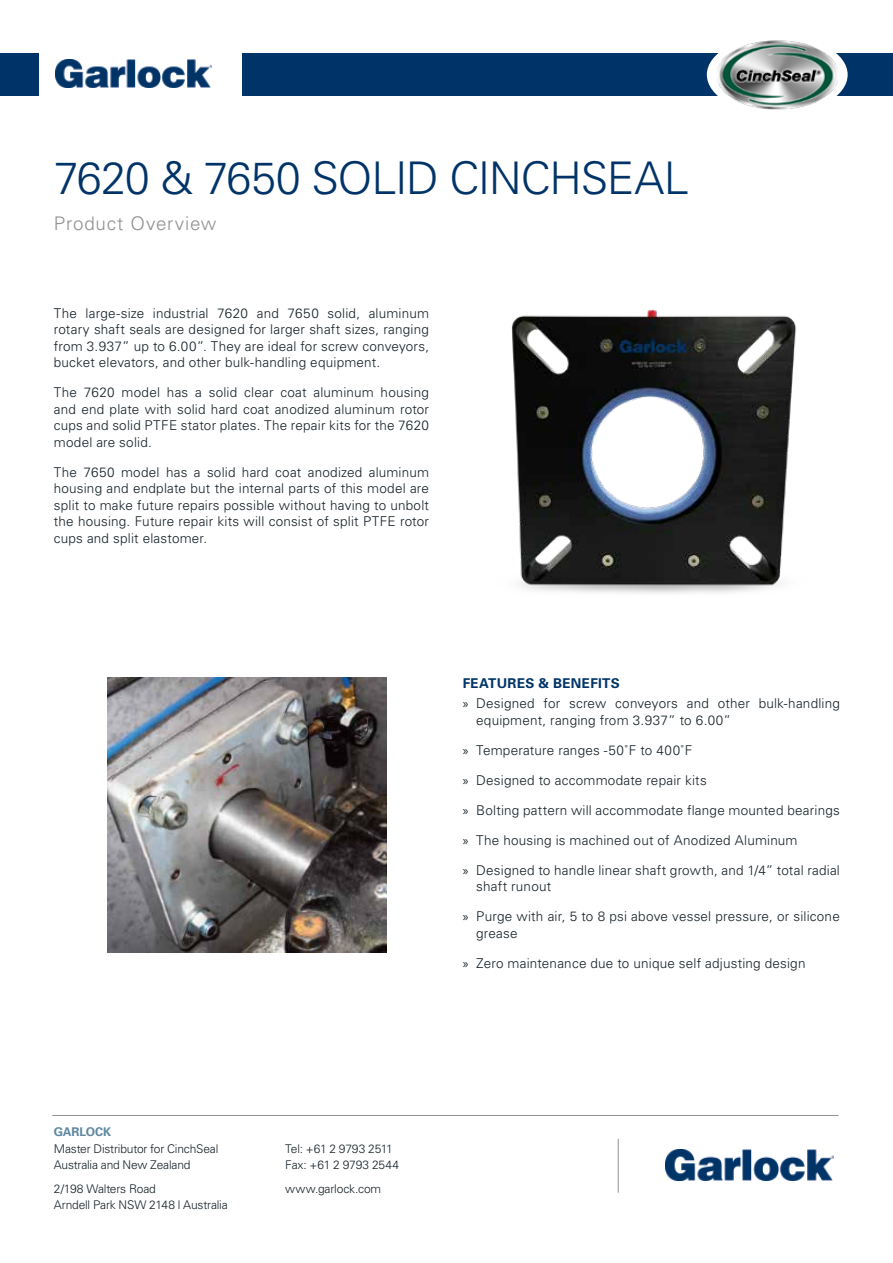
<style>
.page{position:relative;width:893px;height:1263px;background:#fff}
.page>*{position:absolute;margin:0;border:0;box-sizing:border-box;transform-origin:0 0}
.t1{font:300 45px "Univers";letter-spacing:-.03em;color:#003468}
.t2{font:300 18.75px "Univers";letter-spacing:.045em;color:#919195}
.t3{font:300 13.5px/16.5px "Univers LT Std";letter-spacing:.015em;color:#152128;text-align:justify}
.t4{font:300 13.5px/16.5px "Univers";letter-spacing:.015em;color:#152128}
.t5{font:300 12px/16.5px "Univers";letter-spacing:-.015em;color:#152128}
.t6{font:700 12px "Univers";letter-spacing:-.005em;color:#5d87a1}
.s1{font-weight:700;color:#003468}
.s2{font-family:"Myriad Pro";font-weight:400}
.s3{font-family:"Univers LT Std"}
</style>
<div class="page">
<img style="left:56px;top:59px;width:155px;height:29px">
<div style="left:0;top:53px;width:38px;height:42px;background:#003468"></div>
<div style="left:242px;top:53px;width:651px;height:42px;background:#003468"></div>
<img style="left:665px;top:1149px;width:169px;height:31px">
<hr style="left:53px;top:1115px;width:785px;height:1px;background:#919195">
<hr style="left:618px;top:1139px;width:1px;height:53px;background:#919195">
<img style="left:511px;top:309px;width:286px;height:285px">
<img style="left:108px;top:677px;width:279px;height:276px">
<div style="left:707px;top:35px;width:141px;height:79px;background:#fff;border-radius:50%"></div>
<img style="left:717px;top:40px;width:121px;height:70px">
<h1 class="t1" style="left:54px;top:151px;width:637px">7620 &amp; 7650 SOLID CINCHSEAL</h1>
<h2 class="t2" style="left:54px;top:212px;width:164px">Product Overview</h2>
<p class="t3" style="left:54px;top:305px;width:377px">The large-size industrial 7620 and 7650 solid, aluminum rotary shaft seals are designed for larger shaft sizes, ranging from 3.937” up to 6.00”. They are ideal for screw conveyors, bucket elevators, and other bulk-handling equipment.</p>
<p class="t3" style="left:54px;top:384px;width:377px">The 7620 model has a solid clear coat aluminum housing and end plate with solid hard coat anodized aluminum rotor cups and solid PTFE stator plates. The repair kits for the 7620 model are solid.</p>
<p class="t3" style="left:54px;top:464px;width:377px">The 7650 model has a solid hard coat anodized aluminum housing and endplate but the internal parts of this model are split to make future repairs possible without having to unbolt the housing. Future repair kits will consist of split PTFE rotor cups and split elastomer.</p>
<p class="t4" style="left:463px;top:673px;width:379px;line-height:19.8px"><span class="s1">FEATURES &amp; BENEFITS<br></span><span class="s2">x</span> Designed for screw conveyors and other bulk-handling</p>
<p class="t4" style="left:476px;top:711px;width:256px">equipment, ranging from 3.937” to 6.00”</p>
<p class="t4" style="left:463px;top:741px;width:231px"><span class="s2">x</span> Temperature ranges -50<span class="s3">˚</span>F to 400<span class="s3">˚</span>F</p>
<p class="t4" style="left:463px;top:771px;width:246px"><span class="s2">x</span> Designed to accommodate repair kits</p>
<p class="t4" style="left:463px;top:801px;width:379px"><span class="s2">x</span> Bolting pattern will accommodate flange mounted bearings</p>
<p class="t4" style="left:463px;top:831px;width:336px"><span class="s2">x</span> The housing is machined out of Anodized Aluminum</p>
<p class="t4" style="left:476px;top:861px;width:365px;text-indent:-14px"><span class="s2">x</span> Designed to handle linear shaft growth, and 1/4” total radial shaft runout</p>
<p class="t4" style="left:476px;top:907px;width:365px;text-indent:-14px"><span class="s2">x</span> Purge with air, 5 to 8 psi above vessel pressure, or silicone grease</p>
<p class="t4" style="left:463px;top:954px;width:344px"><span class="s2">x</span> Zero maintenance due to unique self adjusting design</p>
<p class="t6" style="left:54px;top:1124px;width:59px">GARLOCK</p>
<p class="t5" style="left:54px;top:1140px;width:166px">Master Distributor for CinchSeal<br>Australia and New Zealand</p>
<p class="t5" style="left:54px;top:1180px;width:175px">2/198 Walters Road<br>Arndell Park NSW 2148 | Australia</p>
<p class="t5" style="left:285px;top:1140px;width:116px">Tel: +61 2 9793 2511<br>Fax: +61 2 9793 2544</p>
<p class="t5" style="left:285px;top:1180px;width:97px">www.garlock.com</p>
</div>
